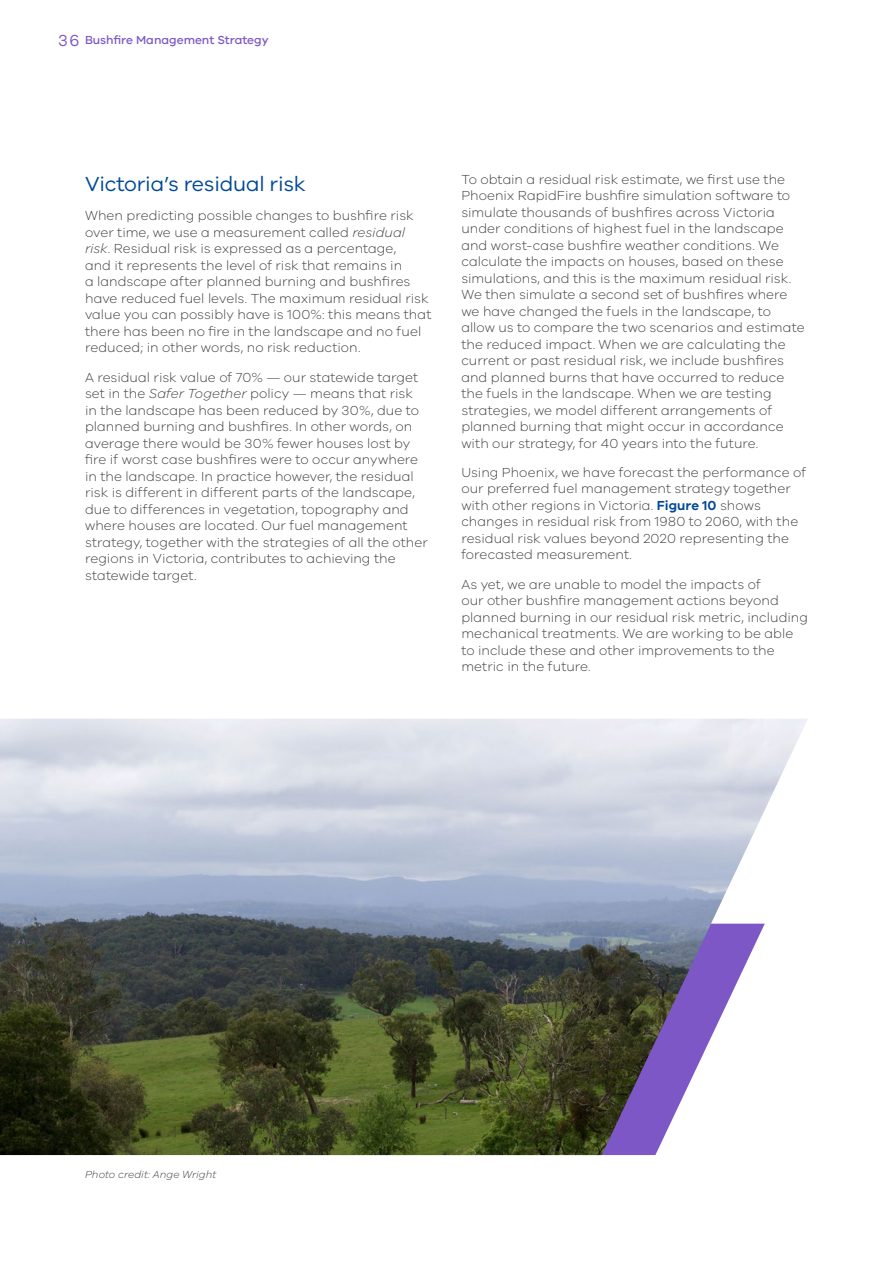
<style>
.page{position:relative;width:893px;height:1263px;background:#fff}
.page>*{position:absolute;margin:0;border:0;box-sizing:border-box;transform-origin:0 0}
.t1{font:21px "VIC";letter-spacing:-.01em;color:#004a98}
.t2{font:300 13.5px/16.5px "VIC";letter-spacing:.005em;color:#414042}
.t3{font:500 12px "VIC";color:#7c57c5}
.t4{font:italic 300 10.5px "VIC";letter-spacing:.005em;color:#414042}
.s1{font-weight:400;font-size:16.5px}
.s2{font-style:italic}
.s3{font-weight:600;color:#004a98}
</style>
<div class="page">
<img style="left:0;top:719px;width:807px;height:436px">
<p class="t3" style="left:58px;top:33px;width:212px"><span class="s1">36</span> Bushfire Management Strategy</p>
<h1 class="t1" style="left:85px;top:171px;width:222px">Victoria’s residual risk</h1>
<p class="t2" style="left:85px;top:207px;width:348px">When predicting possible changes to bushfire risk over time, we use a measurement called <span class="s2">residual risk</span>. Residual risk is expressed as a percentage,<br>and it represents the level of risk that remains in<br>a landscape after planned burning and bushfires have reduced fuel levels. The maximum residual risk value you can possibly have is 100%: this means that there has been no fire in the landscape and no fuel reduced; in other words, no risk reduction.</p>
<p class="t2" style="left:85px;top:368px;width:344px">A residual risk value of 70% — our statewide target set in the <span class="s2">Safer Together</span> policy — means that risk in the landscape has been reduced by 30%, due to planned burning and bushfires. In other words, on average there would be 30% fewer houses lost by fire if worst case bushfires were to occur anywhere in the landscape. In practice however, the residual risk is different in different parts of the landscape, due to differences in vegetation, topography and where houses are located. Our fuel management strategy, together with the strategies of all the other regions in Victoria, contributes to achieving the statewide target.</p>
<p class="t2" style="left:461px;top:170px;width:345px">To obtain a residual risk estimate, we first use the Phoenix RapidFire bushfire simulation software to simulate thousands of bushfires across Victoria under conditions of highest fuel in the landscape and worst-case bushfire weather conditions. We calculate the impacts on houses, based on these simulations, and this is the maximum residual risk.<br>We then simulate a second set of bushfires where we have changed the fuels in the landscape, to allow us to compare the two scenarios and estimate the reduced impact. When we are calculating the current or past residual risk, we include bushfires and planned burns that have occurred to reduce the fuels in the landscape. When we are testing strategies, we model different arrangements of planned burning that might occur in accordance with our strategy, for 40 years into the future.</p>
<p class="t2" style="left:461px;top:463px;width:346px">Using Phoenix, we have forecast the performance of our preferred fuel management strategy together with other regions in Victoria. <span class="s3">Figure 10</span> shows changes in residual risk from 1980 to 2060, with the residual risk values beyond 2020 representing the forecasted measurement.</p>
<p class="t2" style="left:461px;top:575px;width:348px">As yet, we are unable to model the impacts of<br>our other bushfire management actions beyond planned burning in our residual risk metric, including mechanical treatments. We are working to be able to include these and other improvements to the metric in the future.</p>
<p class="t4" style="left:85px;top:1168px;width:133px">Photo credit: Ange Wright</p>
</div>
